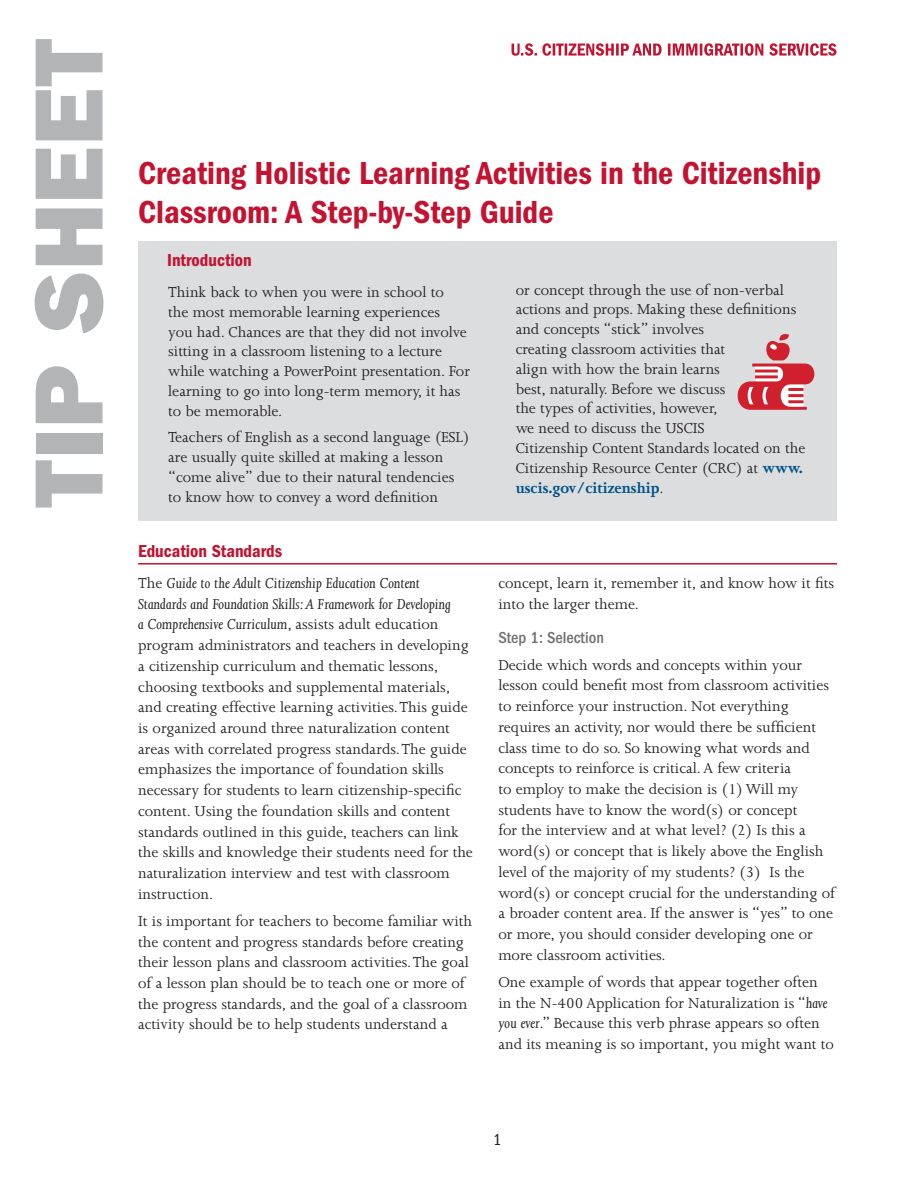
<style>
.page{position:relative;width:918px;height:1188px;background:#fff}
.page>*{position:absolute;margin:0;border:0;box-sizing:border-box;transform-origin:0 0}
.t1{font:97.5px "ITC Franklin Gothic Std Hvy";color:#b2b4b6}
.Heading{font:33px/39.6px "ITC Franklin Gothic Std Dm Cd";color:#c41230}
.subhead_no_line{font:18px "ITC Franklin Gothic Std Dm Cd";color:#c41230}
.body_text{font:16.5px/20.7px "Joanna MT Std";color:#231f20}
.page_number{font:condensed 16.5px "ITC Franklin Gothic Std";color:#231f20}
.s1{font-weight:700;color:#005288}
.s2{font-style:italic}
.s3{font-family:"ITC Franklin Gothic Std";font-weight:500;font-stretch:condensed;color:#717074}
</style>
<div class="page">
<div style="left:138px;top:241px;width:699px;height:280px;background:#dcddde"></div>
<svg style="left:512px;top:43px;width:325px;height:13px"></svg>
<hr style="left:138px;top:563px;width:699px;height:2px;background:#c41230">
<svg style="left:738px;top:334px;width:76px;height:76px"></svg>
<p class="t1" style="left:12px;top:508px;width:471px;rotate:-90deg">TIP SHEET</p>
<p class="Heading" style="left:138px;top:153px;width:685px">Creating Holistic Learning Activities in the Citizenship<br>Classroom: A Step-by-Step Guide</p>
<p class="subhead_no_line" style="left:167px;top:250px;width:86px">Introduction</p>
<p class="body_text" style="left:168px;top:282px;width:303px;line-height:19.8px">Think back to when you were in school to<br>the most memorable learning experiences<br>you had. Chances are that they did not involve sitting in a classroom listening to a lecture while watching a PowerPoint presentation. For learning to go into long-term memory, it has to be memorable.</p>
<p class="body_text" style="left:168px;top:427px;width:303px;line-height:19.8px">Teachers of English as a second language (ESL) are usually quite skilled at making a lesson “come alive” due to their natural tendencies to know how to convey a word definition</p>
<p class="body_text" style="left:516px;top:280px;width:291px;line-height:19.8px">or concept through the use of non-verbal actions and props. Making these definitions and concepts “stick” involves<br>creating classroom activities that<br>align with how the brain learns<br>best, naturally. Before we discuss<br>the types of activities, however,<br>we need to discuss the USCIS<br>Citizenship Content Standards located on the Citizenship Resource Center (CRC) at <span class="s1">www. uscis.gov/citizenship</span>.</p>
<p class="subhead_no_line" style="left:138px;top:540px;width:146px">Education Standards</p>
<p class="body_text" style="left:138px;top:573px;width:336px">The <span class="s2">Guide to the Adult Citizenship Education Content<br>Standards and Foundation Skills: A Framework for Developing<br>a Comprehensive Curriculum</span>, assists adult education program administrators and teachers in developing a citizenship curriculum and thematic lessons, choosing textbooks and supplemental materials, and creating effective learning activities. This guide is organized around three naturalization content areas with correlated progress standards. The guide emphasizes the importance of foundation skills necessary for students to learn citizenship-specific content. Using the foundation skills and content standards outlined in this guide, teachers can link the skills and knowledge their students need for the naturalization interview and test with classroom instruction.</p>
<p class="body_text" style="left:138px;top:911px;width:335px">It is important for teachers to become familiar with the content and progress standards before creating their lesson plans and classroom activities. The goal of a lesson plan should be to teach one or more of the progress standards, and the goal of a classroom activity should be to help students understand a</p>
<p class="body_text" style="left:498px;top:573px;width:337px">concept, learn it, remember it, and know how it fits into the larger theme.</p>
<p class="body_text" style="left:498px;top:624px;width:305px;line-height:27.2px"><span class="s3">Step 1: Selection<br></span>Decide which words and concepts within your</p>
<p class="body_text" style="left:498px;top:675px;width:338px">lesson could benefit most from classroom activities to reinforce your instruction. Not everything requires an activity, nor would there be sufficient class time to do so. So knowing what words and concepts to reinforce is critical. A few criteria<br>to employ to make the decision is (1) Will my students have to know the word(s) or concept<br>for the interview and at what level? (2) Is this a word(s) or concept that is likely above the English level of the majority of my students? (3) Is the word(s) or concept crucial for the understanding of a broader content area. If the answer is “yes” to one or more, you should consider developing one or more classroom activities.</p>
<p class="body_text" style="left:498px;top:972px;width:337px">One example of words that appear together often in the N-400 Application for Naturalization is “<span class="s2">have you ever</span>.” Because this verb phrase appears so often and its meaning is so important, you might want to</p>
<p class="page_number" style="left:493px;top:1131px;width:10px">1</p>
</div>
